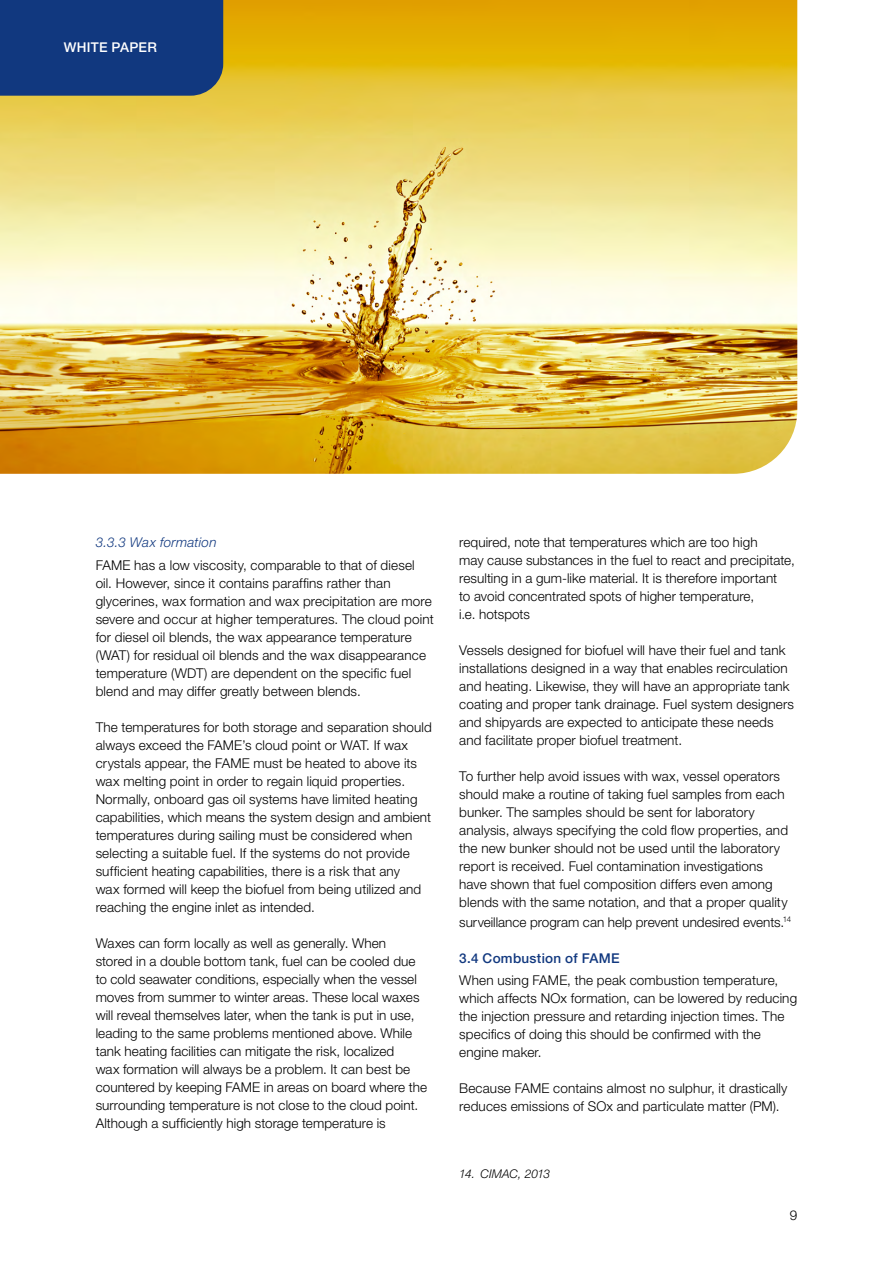
<style>
.page{position:relative;width:893px;height:1263px;background:#fff}
.page>*{position:absolute;margin:0;border:0;box-sizing:border-box;transform-origin:0 0}
.t1{font:300 13.5px/18px "Helvetica Neue LT Std";letter-spacing:.01em;color:#000}
.t2{font:500 13.5px "Helvetica Neue LT Std";letter-spacing:.02em;color:#11387f}
.t3{font:italic 300 13.5px "Helvetica Neue LT Std";letter-spacing:.02em;color:#11387f}
.t4{font:500 13.5px "Helvetica Neue LT Std";letter-spacing:.02em;color:#fff}
.t5{font:italic 300 12px "Helvetica Neue LT Std";letter-spacing:-.01em;color:#000}
</style>
<div class="page">
<img style="left:0;top:0;width:797px;height:474px">
<div style="left:0;top:0;width:223px;height:96px;background:#11387f"></div>
<p class="t4" style="left:64px;top:39px;width:95px">WHITE PAPER</p>
<p class="t3" style="left:96px;top:534px;width:122px">3.3.3 Wax formation</p>
<p class="t1" style="left:96px;top:556px;width:339px">FAME has a low viscosity, comparable to that of diesel oil. However, since it contains paraffins rather than glycerines, wax formation and wax precipitation are more severe and occur at higher temperatures. The cloud point for diesel oil blends, the wax appearance temperature (WAT) for residual oil blends and the wax disappearance temperature (WDT) are dependent on the specific fuel blend and may differ greatly between blends.</p>
<p class="t1" style="left:96px;top:718px;width:338px">The temperatures for both storage and separation should always exceed the FAME’s cloud point or WAT. If wax crystals appear, the FAME must be heated to above its wax melting point in order to regain liquid properties.<br>Normally, onboard gas oil systems have limited heating capabilities, which means the system design and ambient temperatures during sailing must be considered when selecting a suitable fuel. If the systems do not provide sufficient heating capabilities, there is a risk that any<br>wax formed will keep the biofuel from being utilized and reaching the engine inlet as intended.</p>
<p class="t1" style="left:96px;top:934px;width:333px">Waxes can form locally as well as generally. When<br>stored in a double bottom tank, fuel can be cooled due to cold seawater conditions, especially when the vessel moves from summer to winter areas. These local waxes will reveal themselves later, when the tank is put in use, leading to the same problems mentioned above. While tank heating facilities can mitigate the risk, localized<br>wax formation will always be a problem. It can best be countered by keeping FAME in areas on board where the surrounding temperature is not close to the cloud point.<br>Although a sufficiently high storage temperature is</p>
<p class="t1" style="left:459px;top:533px;width:337px">required, note that temperatures which are too high<br>may cause substances in the fuel to react and precipitate, resulting in a gum-like material. It is therefore important<br>to avoid concentrated spots of higher temperature,<br>i.e. hotspots</p>
<p class="t1" style="left:459px;top:641px;width:336px">Vessels designed for biofuel will have their fuel and tank installations designed in a way that enables recirculation and heating. Likewise, they will have an appropriate tank coating and proper tank drainage. Fuel system designers and shipyards are expected to anticipate these needs and facilitate proper biofuel treatment.</p>
<p class="t1" style="left:459px;top:767px;width:330px">To further help avoid issues with wax, vessel operators should make a routine of taking fuel samples from each bunker. The samples should be sent for laboratory analysis, always specifying the cold flow properties, and the new bunker should not be used until the laboratory report is received. Fuel contamination investigations have shown that fuel composition differs even among blends with the same notation, and that a proper quality</p>
<p class="t1" style="left:459px;top:912px;width:333px">surveillance program can help prevent undesired events.<sup>14</sup></p>
<p class="t2" style="left:459px;top:950px;width:162px">3.4 Combustion of FAME</p>
<p class="t1" style="left:459px;top:971px;width:339px">When using FAME, the peak combustion temperature, which affects NOx formation, can be lowered by reducing the injection pressure and retarding injection times. The specifics of doing this should be confirmed with the engine maker.</p>
<p class="t1" style="left:459px;top:1079px;width:330px">Because FAME contains almost no sulphur, it drastically reduces emissions of SOx and particulate matter (PM).</p>
<p class="t5" style="left:459px;top:1166px;width:93px">14. CIMAC, 2013</p>
<p class="t1" style="left:790px;top:1206px;width:9px">9</p>
</div>
